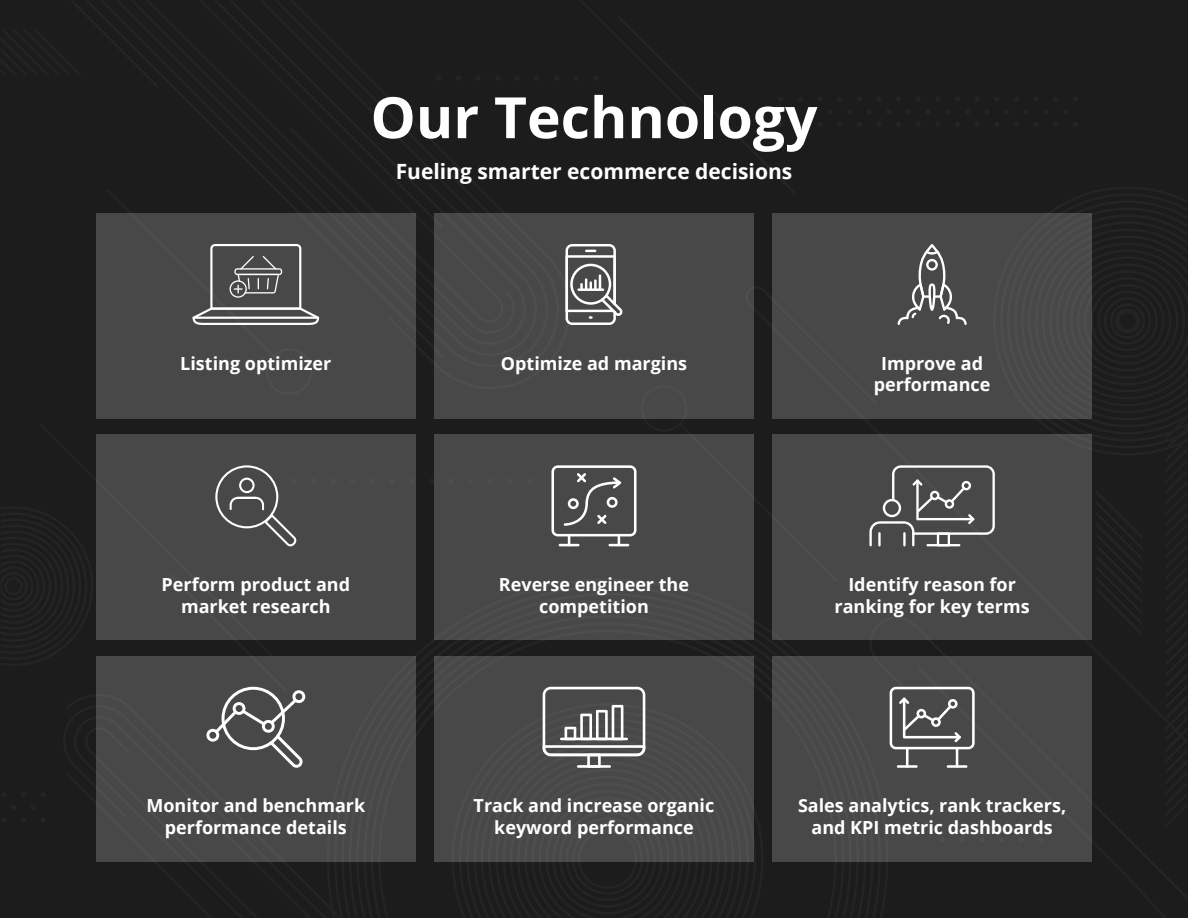
<style>
.page{position:relative;width:1188px;height:918px;background:#1c1c1c}
.page>*{position:absolute;margin:0;border:0;box-sizing:border-box;transform-origin:0 0}
.t1{font:700 57px "Open Sans";color:#fff}
.t2{font:700 21px "Open Sans";color:#fff}
.t3{font:700 18px/21.6px "Open Sans";color:#fff;text-align:center}
</style>
<div class="page">
<div style="left:96px;top:213px;width:319px;height:205px;background:#484848"></div>
<div style="left:96px;top:435px;width:319px;height:205px;background:#484848"></div>
<div style="left:96px;top:656px;width:319px;height:205px;background:#484848"></div>
<div style="left:434px;top:213px;width:320px;height:205px;background:#484848"></div>
<div style="left:434px;top:435px;width:320px;height:205px;background:#484848"></div>
<div style="left:434px;top:656px;width:320px;height:205px;background:#484848"></div>
<div style="left:773px;top:213px;width:319px;height:205px;background:#484848"></div>
<div style="left:773px;top:435px;width:319px;height:205px;background:#484848"></div>
<div style="left:773px;top:656px;width:319px;height:205px;background:#484848"></div>
<svg style="left:486px;top:687px;width:243px;height:175px"></svg>
<hr style="left:577px;top:765px;width:34px;height:3px;background:#fff">
<hr style="left:906px;top:747px;width:3px;height:21px;background:#fff">
<hr style="left:956px;top:747px;width:2px;height:21px;background:#fff">
<hr style="left:947px;top:765px;width:20px;height:3px;background:#fff">
<hr style="left:897px;top:765px;width:21px;height:3px;background:#fff">
<svg style="left:890px;top:687px;width:85px;height:62px"></svg>
<svg style="left:551px;top:385px;width:287px;height:197px"></svg>
<svg style="left:869px;top:465px;width:126px;height:81px"></svg>
<hr style="left:878px;top:532px;width:3px;height:14px;background:#fff">
<hr style="left:903px;top:532px;width:3px;height:14px;background:#fff">
<svg style="left:898px;top:244px;width:69px;height:81px"></svg>
<svg style="left:96px;top:465px;width:209px;height:397px"></svg>
<svg style="left:566px;top:244px;width:57px;height:81px"></svg>
<svg style="left:192px;top:244px;width:127px;height:81px"></svg>
<h1 class="t1" style="left:370px;top:77px;width:448px">Our Technology</h1>
<p class="t2" style="left:396px;top:156px;width:398px">Fueling smarter ecommerce decisions</p>
<p class="t3" style="left:180px;top:352px;width:153px">Listing optimizer</p>
<p class="t3" style="left:501px;top:352px;width:188px">Optimize ad margins</p>
<p class="t3" style="left:874px;top:352px;width:118px">Improve ad performance</p>
<p class="t3" style="left:162px;top:573px;width:190px">Perform product and market research</p>
<p class="t3" style="left:499px;top:573px;width:192px">Reverse engineer the competition</p>
<p class="t3" style="left:835px;top:573px;width:197px">Identify reason for ranking for key terms</p>
<p class="t3" style="left:146px;top:795px;width:220px">Monitor and benchmark performance details</p>
<p class="t3" style="left:474px;top:795px;width:242px">Track and increase organic keyword performance</p>
<p class="t3" style="left:798px;top:795px;width:270px">Sales analytics, rank trackers, and KPI metric dashboards</p>
</div>
